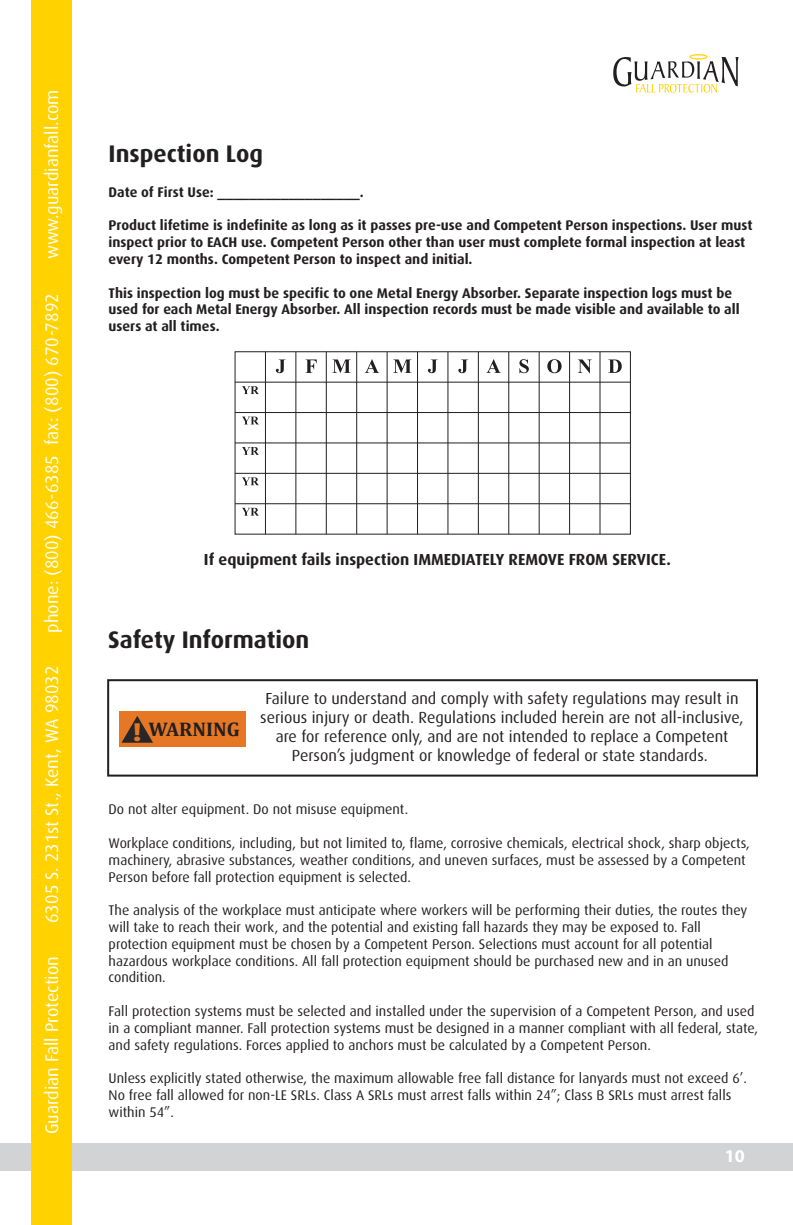
<style>
.page{position:relative;width:793px;height:1225px;background:#fff}
.page>*{position:absolute;margin:0;border:0;box-sizing:border-box;transform-origin:0 0}
.t1{font:700 24px "Dax";color:#231f20}
.t2{font:700 19.8px "Cambria";color:#231f20}
.t3{font:18px "Dax";color:#fff}
.t4{font:700 18px "Myriad Pro";color:#fff}
.t5{font:16px/19.2px "Dax";color:#231f20;text-align:center}
.t6{font:700 16px "Dax";color:#231f20}
.t7{font:14px/16.8px "Dax";color:#231f20}
.t8{font:700 14px/16.8px "Dax";color:#231f20}
.s1{font-family:"Myriad Pro";font-size:26.2px;color:#e67825}
</style>
<div class="page">
<div style="left:0;top:1143px;width:792px;height:27px;background:#d1d3d4"></div>
<div style="left:32px;top:0;width:40px;height:1224px;background:#ffd200"></div>
<svg style="left:613px;top:54px;width:125px;height:39px"></svg>
<div style="left:120px;top:711px;width:126px;height:36px;background:#e67825"></div>
<svg style="left:122px;top:716px;width:31px;height:26px"></svg>
<div style="left:107px;top:679px;width:650px;height:97px;border:2px solid #231f20"></div>
<hr style="left:265px;top:351px;width:1px;height:183px;background:#231f20">
<hr style="left:295px;top:351px;width:1px;height:183px;background:#231f20">
<hr style="left:326px;top:351px;width:1px;height:183px;background:#231f20">
<hr style="left:356px;top:351px;width:1px;height:183px;background:#231f20">
<hr style="left:386px;top:351px;width:1px;height:183px;background:#231f20">
<hr style="left:417px;top:351px;width:1px;height:183px;background:#231f20">
<hr style="left:447px;top:351px;width:1px;height:183px;background:#231f20">
<hr style="left:235px;top:503px;width:395px;height:1px;background:#231f20">
<hr style="left:235px;top:473px;width:395px;height:1px;background:#231f20">
<hr style="left:235px;top:442px;width:395px;height:1px;background:#231f20">
<hr style="left:235px;top:412px;width:395px;height:1px;background:#231f20">
<hr style="left:235px;top:382px;width:395px;height:1px;background:#231f20">
<hr style="left:477px;top:351px;width:1px;height:183px;background:#231f20">
<hr style="left:508px;top:351px;width:1px;height:183px;background:#231f20">
<hr style="left:538px;top:351px;width:1px;height:183px;background:#231f20">
<hr style="left:569px;top:351px;width:1px;height:183px;background:#231f20">
<hr style="left:599px;top:351px;width:1px;height:183px;background:#231f20">
<svg style="left:276px;top:359px;width:9px;height:14px"></svg>
<svg style="left:305px;top:359px;width:11px;height:14px"></svg>
<svg style="left:332px;top:359px;width:18px;height:14px"></svg>
<svg style="left:486px;top:359px;width:14px;height:14px"></svg>
<svg style="left:364px;top:359px;width:15px;height:14px"></svg>
<svg style="left:458px;top:359px;width:10px;height:14px"></svg>
<svg style="left:393px;top:359px;width:18px;height:14px"></svg>
<svg style="left:428px;top:359px;width:9px;height:14px"></svg>
<svg style="left:519px;top:359px;width:9px;height:14px"></svg>
<svg style="left:547px;top:359px;width:14px;height:14px"></svg>
<svg style="left:577px;top:359px;width:14px;height:14px"></svg>
<svg style="left:608px;top:359px;width:13px;height:14px"></svg>
<svg style="left:242px;top:386px;width:17px;height:8px"></svg>
<svg style="left:242px;top:416px;width:17px;height:8px"></svg>
<svg style="left:242px;top:447px;width:16px;height:7px"></svg>
<svg style="left:242px;top:477px;width:17px;height:8px"></svg>
<svg style="left:242px;top:507px;width:16px;height:8px"></svg>
<div style="left:234px;top:351px;width:396px;height:183px;border:1px solid #231f20"></div>
<p class="t3" style="left:42px;top:259px;width:171px;rotate:-90deg">www.guardianfall.com</p>
<p class="t3" style="left:42px;top:632px;width:341px;rotate:-90deg">phone: (800) 466-6385 fax: (800) 670-7892</p>
<p class="t3" style="left:42px;top:922px;width:258px;rotate:-90deg">6305 S. 231st St., Kent, WA 98032</p>
<p class="t3" style="left:42px;top:1134px;width:179px;rotate:-90deg">Guardian Fall Protection</p>
<h1 class="t1" style="left:108px;top:140px;width:156px">Inspection Log</h1>
<p class="t8" style="left:108px;top:183px;width:256px">Date of First Use: __________________.</p>
<p class="t8" style="left:108px;top:217px;width:645px">Product lifetime is indefinite as long as it passes pre-use and Competent Person inspections. User must inspect prior to EACH use. Competent Person other than user must complete formal inspection at least every 12 months. Competent Person to inspect and initial.</p>
<p class="t8" style="left:108px;top:284px;width:632px">This inspection log must be specific to one Metal Energy Absorber. Separate inspection logs must be used for each Metal Energy Absorber. All inspection records must be made visible and available to all users at all times.</p>
<p class="t6" style="left:204px;top:550px;width:468px">If equipment fails inspection IMMEDIATELY REMOVE FROM SERVICE.</p>
<h1 class="t1" style="left:108px;top:625px;width:202px">Safety Information</h1>
<p class="t5" style="left:260px;top:688px;width:484px">Failure to understand and comply with safety regulations may result in serious injury or death. Regulations included herein are not all-inclusive, are for reference only, and are not intended to replace a Competent Person’s judgment or knowledge of federal or state standards.</p>
<h2 class="t2" style="left:133px;top:715px;width:108px"><span class="s1">!</span> WARNING</h2>
<p class="t7" style="left:108px;top:801px;width:301px">Do not alter equipment. Do not misuse equipment.</p>
<p class="t7" style="left:108px;top:834px;width:642px">Workplace conditions, including, but not limited to, flame, corrosive chemicals, electrical shock, sharp objects, machinery, abrasive substances, weather conditions, and uneven surfaces, must be assessed by a Competent<br>Person before fall protection equipment is selected.</p>
<p class="t7" style="left:108px;top:901px;width:639px">The analysis of the workplace must anticipate where workers will be performing their duties, the routes they will take to reach their work, and the potential and existing fall hazards they may be exposed to. Fall protection equipment must be chosen by a Competent Person. Selections must account for all potential hazardous workplace conditions. All fall protection equipment should be purchased new and in an unused condition.</p>
<p class="t7" style="left:108px;top:1002px;width:650px">Fall protection systems must be selected and installed under the supervision of a Competent Person, and used in a compliant manner. Fall protection systems must be designed in a manner compliant with all federal, state, and safety regulations. Forces applied to anchors must be calculated by a Competent Person.</p>
<p class="t7" style="left:108px;top:1069px;width:639px">Unless explicitly stated otherwise, the maximum allowable free fall distance for lanyards must not exceed 6’.<br>No free fall allowed for non-LE SRLs. Class A SRLs must arrest falls within 24”; Class B SRLs must arrest falls within 54”.</p>
<p class="t4" style="left:724px;top:1144px;width:21px">10</p>
</div>
